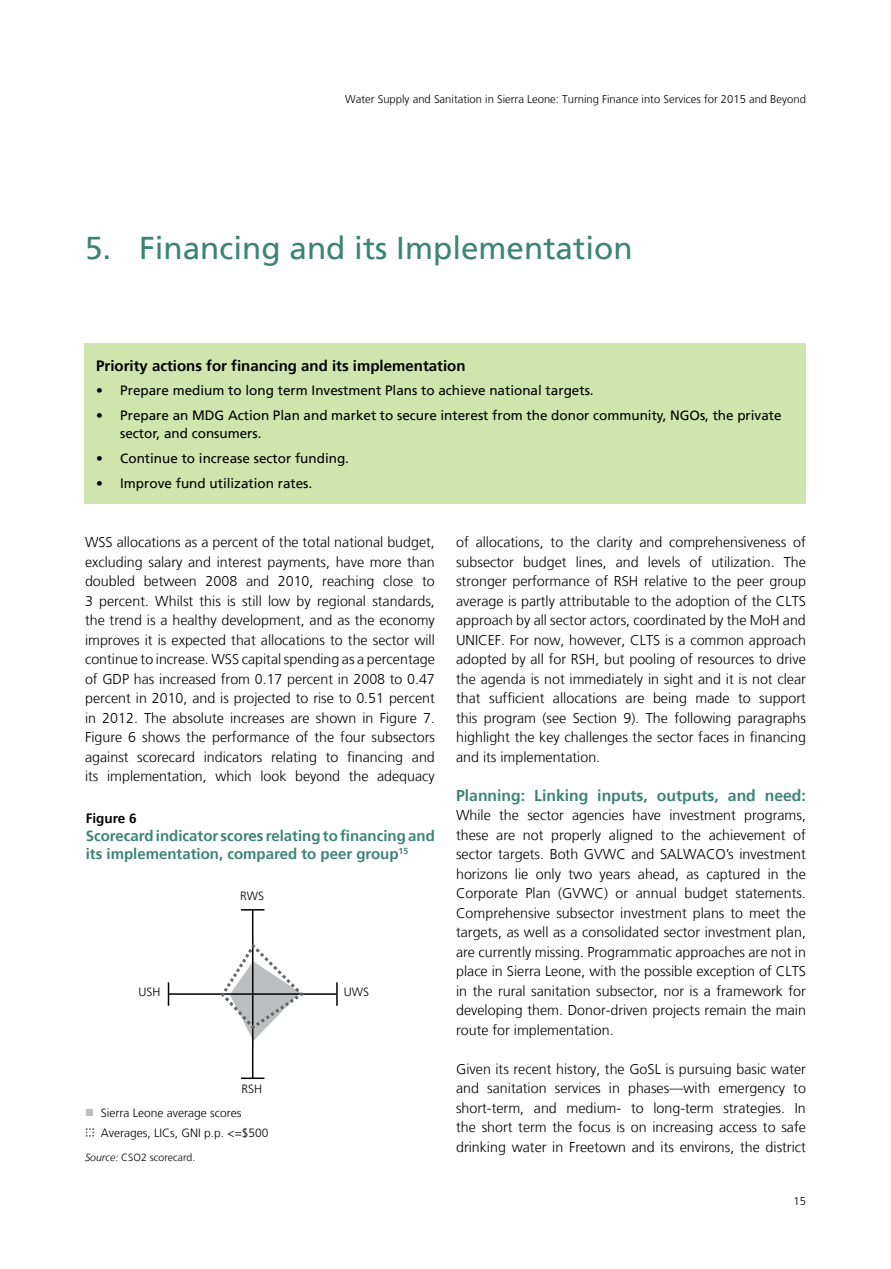
<style>
.page{position:relative;width:891px;height:1269px;background:#fff}
.page>*{position:absolute;margin:0;border:0;box-sizing:border-box;transform-origin:0 0}
.t1{font:31.5px "Frutiger LT";color:#3c8476}
.t2{font:700 15.75px "Frutiger 65";color:#3c8476}
.t3{font:700 15px/18px "Frutiger 65";color:#3c8476}
.t4{font:700 15px "Frutiger 65";color:#000}
.t5{font:300 14.25px/19.5px "Frutiger LT";color:#000;text-align:justify}
.t6{font:13.5px/18px "Frutiger LT";color:#000}
.t7{font:700 13.5px "Frutiger 65";color:#000}
.t8{font:300 12px/20.4px "Frutiger LT";color:#000}
.t9{font:300 11.25px "Frutiger LT";color:#000}
.t10{font:300 10.5px "Frutiger LT";color:#000}
.s1{font-style:italic}
</style>
<div class="page">
<div style="left:85px;top:344px;width:721px;height:160px;background:#cfe5ae"></div>
<svg style="left:87px;top:1110px;width:6px;height:6px"></svg>
<svg style="left:85px;top:1128px;width:9px;height:9px"></svg>
<hr style="left:241px;top:909px;width:23px;height:2px;background:#000">
<hr style="left:252px;top:910px;width:1px;height:168px;background:#000">
<svg style="left:241px;top:1078px;width:23px;height:1px"></svg>
<svg style="left:168px;top:982px;width:1px;height:24px"></svg>
<hr style="left:169px;top:993px;width:168px;height:2px;background:#000">
<hr style="left:336px;top:982px;width:2px;height:24px;background:#000">
<svg style="left:219px;top:941px;width:87px;height:100px"></svg>
<p class="t9" style="left:345px;top:93px;width:462px">Water Supply and Sanitation in Sierra Leone: Turning Finance into Services for 2015 and Beyond</p>
<h1 class="t1" style="left:85px;top:229px;width:549px">5. Financing and its Implementation</h1>
<p class="t4" style="left:96px;top:357px;width:371px">Priority actions for financing and its implementation</p>
<p class="t6" style="left:96px;top:382px;width:499px">• Prepare medium to long term Investment Plans to achieve national targets.</p>
<p class="t6" style="left:120px;top:406px;width:663px;text-indent:-24px">• Prepare an MDG Action Plan and market to secure interest from the donor community, NGOs, the private sector, and consumers.</p>
<p class="t6" style="left:96px;top:449px;width:254px">• Continue to increase sector funding.</p>
<p class="t6" style="left:96px;top:474px;width:218px">• Improve fund utilization rates.</p>
<p class="t5" style="left:85px;top:533px;width:351px">WSS allocations as a percent of the total national budget, excluding salary and interest payments, have more than doubled between 2008 and 2010, reaching close to 3 percent. Whilst this is still low by regional standards, the trend is a healthy development, and as the economy improves it is expected that allocations to the sector will continue to increase. WSS capital spending as a percentage of GDP has increased from 0.17 percent in 2008 to 0.47 percent in 2010, and is projected to rise to 0.51 percent in 2012. The absolute increases are shown in Figure 7.<br>Figure 6 shows the performance of the four subsectors against scorecard indicators relating to financing and its implementation, which look beyond the adequacy</p>
<p class="t7" style="left:86px;top:811px;width:52px">Figure 6</p>
<p class="t3" style="left:86px;top:827px;width:351px">Scorecard indicator scores relating to financing and its implementation, compared to peer group<sup>15</sup></p>
<p class="t8" style="left:240px;top:885px;width:25px">RWS</p>
<p class="t8" style="left:138px;top:982px;width:24px">USH</p>
<p class="t8" style="left:344px;top:981px;width:27px">UWS</p>
<p class="t8" style="left:241px;top:1079px;width:22px">RSH</p>
<p class="t8" style="left:101px;top:1102px;width:169px">Sierra Leone average scores<br>Averages, LICs, GNI p.p. &lt;=$500</p>
<p class="t10" style="left:85px;top:1151px;width:112px"><span class="s1">Source:</span> CSO2 scorecard.</p>
<p class="t5" style="left:456px;top:533px;width:351px">of allocations, to the clarity and comprehensiveness of subsector budget lines, and levels of utilization. The stronger performance of RSH relative to the peer group average is partly attributable to the adoption of the CLTS approach by all sector actors, coordinated by the MoH and UNICEF. For now, however, CLTS is a common approach adopted by all for RSH, but pooling of resources to drive the agenda is not immediately in sight and it is not clear that sufficient allocations are being made to support this program (see Section 9). The following paragraphs highlight the key challenges the sector faces in financing and its implementation.</p>
<p class="t2" style="left:456px;top:786px;width:351px">Planning: Linking inputs, outputs, and need:</p>
<p class="t5" style="left:456px;top:806px;width:351px">While the sector agencies have investment programs, these are not properly aligned to the achievement of sector targets. Both GVWC and SALWACO’s investment horizons lie only two years ahead, as captured in the Corporate Plan (GVWC) or annual budget statements.<br>Comprehensive subsector investment plans to meet the targets, as well as a consolidated sector investment plan, are currently missing. Programmatic approaches are not in place in Sierra Leone, with the possible exception of CLTS in the rural sanitation subsector, nor is a framework for developing them. Donor-driven projects remain the main route for implementation.</p>
<p class="t5" style="left:456px;top:1059px;width:351px">Given its recent history, the GoSL is pursuing basic water and sanitation services in phases—with emergency to short-term, and medium- to long-term strategies. In the short term the focus is on increasing access to safe drinking water in Freetown and its environs, the district</p>
<p class="t9" style="left:794px;top:1195px;width:14px">15</p>
</div>
